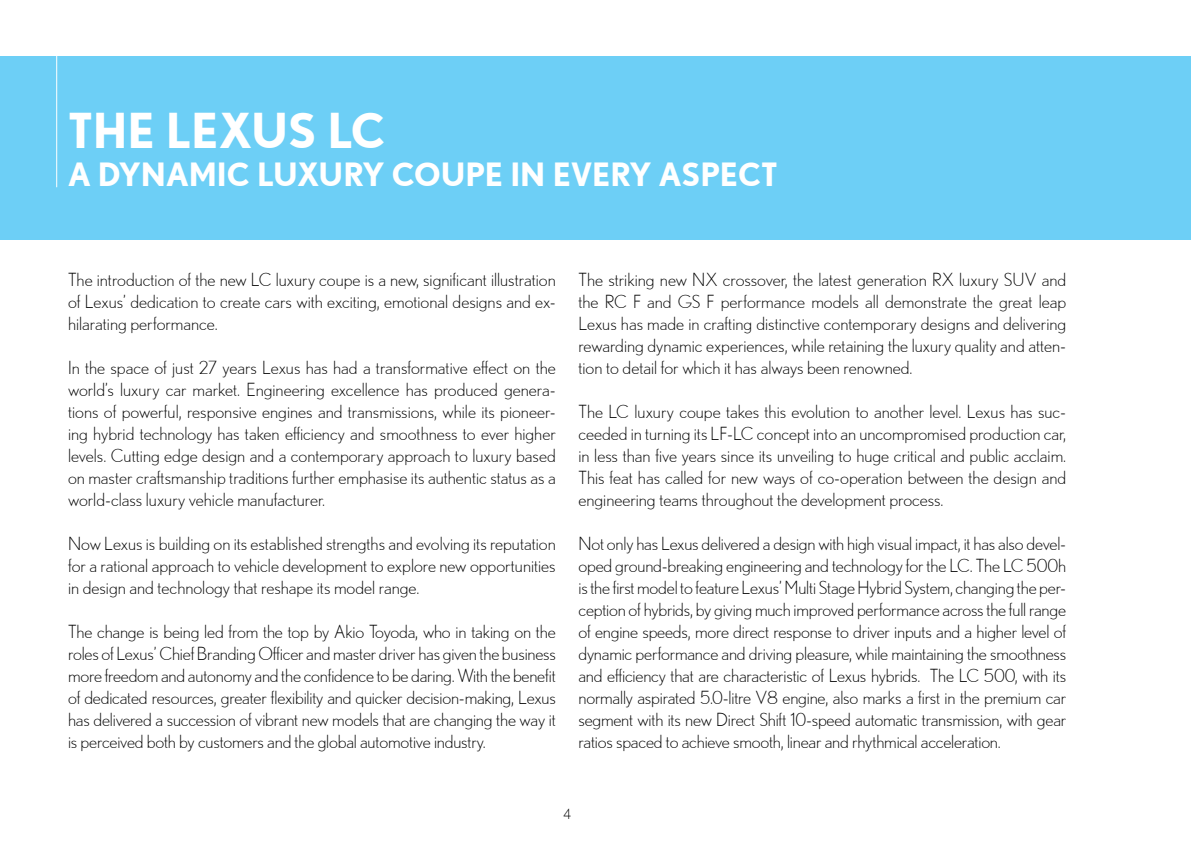
<style>
.page{position:relative;width:1191px;height:842px;background:#fff}
.page>*{position:absolute;margin:0;border:0;box-sizing:border-box;transform-origin:0 0}
.t1{font:700 48px "Nobel WGL";color:#fff}
.t2{font:700 32px "Nobel WGL";color:#fff}
.t3{font:300 18px/22px "Nobel WGL";color:#000;text-align:justify}
.t4{font:300 14px "Nobel WGL";color:#000}
</style>
<div class="page">
<div style="left:0;top:57px;width:1191px;height:183px;background:#6dcff6"></div>
<hr style="left:56px;top:5px;width:1px;height:182px;background:#fff">
<h1 class="t1" style="left:68px;top:94px;width:319px">THE LEXUS LC</h1>
<h2 class="t2" style="left:68px;top:150px;width:711px">A DYNAMIC LUXURY COUPE IN EVERY ASPECT</h2>
<p class="t3" style="left:68px;top:268px;width:489px">The introduction of the new LC luxury coupe is a new, significant illustration of Lexus’ dedication to create cars with exciting, emotional designs and ex&shy;hilarating performance.</p>
<p class="t3" style="left:68px;top:356px;width:489px">In the space of just 27 years Lexus has had a transformative effect on the world’s luxury car market. Engineering excellence has produced genera&shy;tions of powerful, responsive engines and transmissions, while its pioneer&shy;ing hybrid technology has taken efficiency and smoothness to ever higher levels. Cutting edge design and a contemporary approach to luxury based on master craftsmanship traditions further emphasise its authentic status as a world-class luxury vehicle manufacturer.</p>
<p class="t3" style="left:68px;top:532px;width:489px">Now Lexus is building on its established strengths and evolving its reputation for a rational approach to vehicle development to explore new opportunities in design and technology that reshape its model range.</p>
<p class="t3" style="left:68px;top:620px;width:489px">The change is being led from the top by Akio Toyoda, who in taking on the roles of Lexus’ Chief Branding Officer and master driver has given the business more freedom and autonomy and the confidence to be daring. With the benefit of dedicated resources, greater flexibility and quicker decision-making, Lexus has delivered a succession of vibrant new models that are changing the way it is perceived both by customers and the global automotive industry.</p>
<p class="t3" style="left:578px;top:268px;width:489px">The striking new NX crossover, the latest generation RX luxury SUV and the RC F and GS F performance models all demonstrate the great leap Lexus has made in crafting distinctive contemporary designs and delivering rewarding dynamic experiences, while retaining the luxury quality and atten&shy;tion to detail for which it has always been renowned.</p>
<p class="t3" style="left:578px;top:400px;width:489px">The LC luxury coupe takes this evolution to another level. Lexus has suc&shy;ceeded in turning its LF-LC concept into an uncompromised production car, in less than five years since its unveiling to huge critical and public acclaim.<br>This feat has called for new ways of co-operation between the design and engineering teams throughout the development process.</p>
<p class="t3" style="left:578px;top:532px;width:489px">Not only has Lexus delivered a design with high visual impact, it has also devel&shy;oped ground-breaking engineering and technology for the LC. The LC 500h is the first model to feature Lexus’ Multi Stage Hybrid System, changing the per&shy;ception of hybrids, by giving much improved performance across the full range of engine speeds, more direct response to driver inputs and a higher level of dynamic performance and driving pleasure, while maintaining the smoothness and efficiency that are characteristic of Lexus hybrids. The LC 500, with its normally aspirated 5.0-litre V8 engine, also marks a first in the premium car segment with its new Direct Shift 10-speed automatic transmission, with gear ratios spaced to achieve smooth, linear and rhythmical acceleration.</p>
<p class="t4" style="left:563px;top:804px;width:9px">4</p>
</div>
